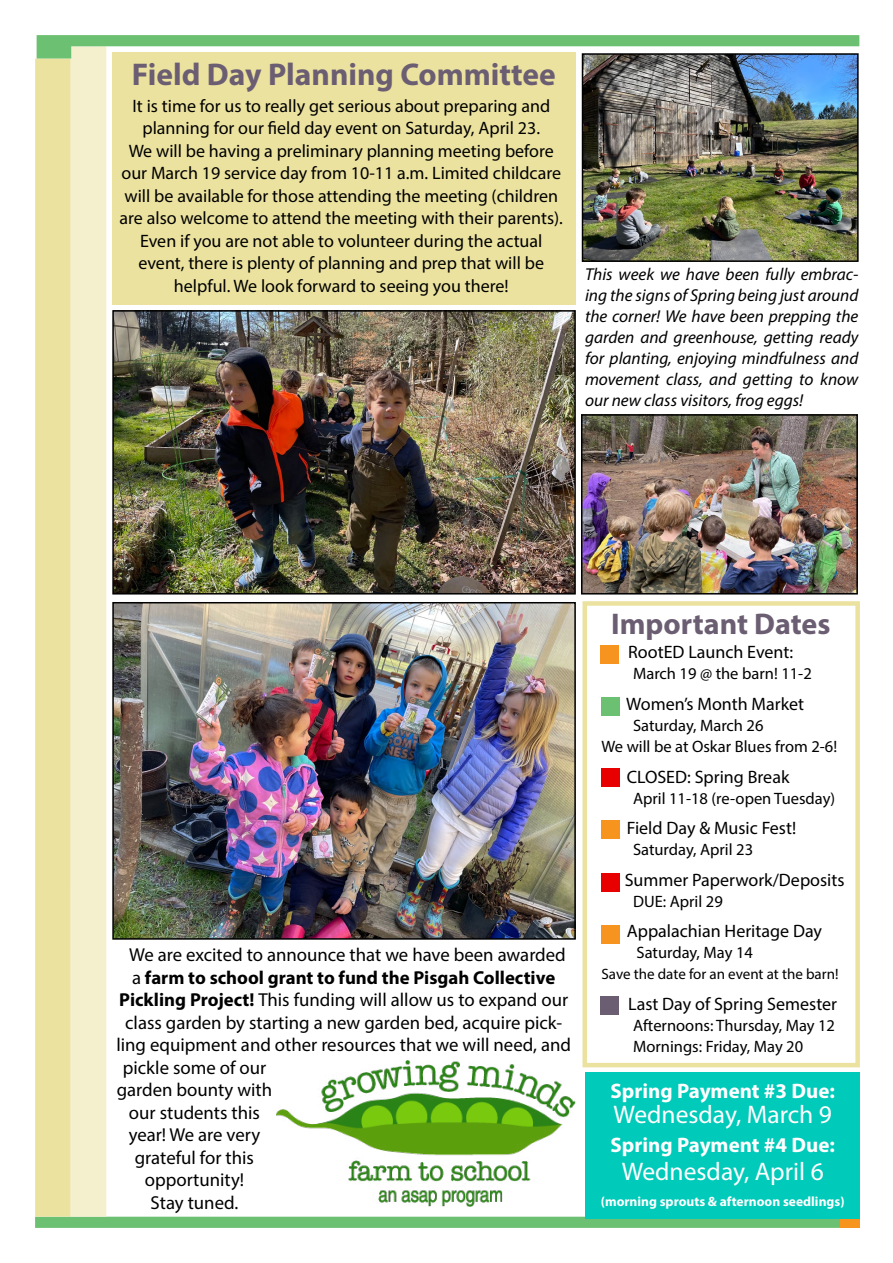
<style>
.page{position:relative;width:893px;height:1263px;background:#fff}
.page>*{position:absolute;margin:0;border:0;box-sizing:border-box;transform-origin:0 0}
.t1{font:700 31.5px "Myriad Pro";color:#6b5e72}
.t2{font:700 30px "Myriad Pro";color:#6b5e72}
.t3{font:25.5px "Myriad Pro";color:#fff}
.t4{font:700 21px "Myriad Pro";color:#fff}
.t5{font:18.75px "Myriad Pro";color:#000}
.t6{font:700 18.75px "Myriad Pro";color:#000}
.t7{font:18px/22.5px "Myriad Pro";color:#000;text-align:center}
.t8{font:italic 17.25px/21px "Myriad Pro";color:#000;text-align:justify}
.t9{font:16.5px/21px "Myriad Pro";color:#000}
.t10{font:15px "Myriad Pro";color:#000}
.t11{font:700 13.5px "Myriad Pro";color:#fff}
.s1{font-weight:400}
.s2{font-weight:700}
</style>
<div class="page">
<svg style="left:35px;top:1204px;width:806px;height:24px"></svg>
<div style="left:35px;top:58px;width:36px;height:1158px;background:#ebe29f"></div>
<div style="left:71px;top:46px;width:35px;height:1170px;background:#f4efcd"></div>
<svg style="left:37px;top:35px;width:822px;height:24px"></svg>
<div style="left:841px;top:1214px;width:19px;height:14px;background:#f7941e"></div>
<div style="left:585px;top:1072px;width:275px;height:146px;background:#00cab9"></div>
<img style="left:277px;top:1061px;width:298px;height:145px">
<div style="left:112px;top:53px;width:464px;height:252px;background:#ebe29f"></div>
<div style="left:582px;top:601px;width:278px;height:466px;border:4px solid #ebe29f"></div>
<div style="left:601px;top:697px;width:18px;height:19px;background:#6cc071"></div>
<div style="left:601px;top:821px;width:18px;height:18px;background:#f7941e"></div>
<div style="left:601px;top:768px;width:19px;height:19px;background:#e80000"></div>
<div style="left:600px;top:996px;width:19px;height:19px;background:#6b5e72"></div>
<div style="left:600px;top:645px;width:19px;height:19px;background:#f79420"></div>
<div style="left:601px;top:873px;width:18px;height:18px;background:#e80000"></div>
<img style="left:115px;top:605px;width:458px;height:332px">
<div style="left:112px;top:602px;width:464px;height:338px;border:2px solid #000"></div>
<img style="left:585px;top:56px;width:271px;height:203px">
<div style="left:582px;top:53px;width:277px;height:209px;border:2px solid #000"></div>
<img style="left:115px;top:313px;width:458px;height:278px">
<div style="left:112px;top:310px;width:464px;height:284px;border:2px solid #000"></div>
<div style="left:601px;top:925px;width:19px;height:19px;background:#f79420"></div>
<img style="left:584px;top:417px;width:271px;height:174px">
<div style="left:581px;top:414px;width:277px;height:180px;border:2px solid #000"></div>
<h1 class="t1" style="left:132px;top:54px;width:425px">Field Day Planning Committee</h1>
<p class="t7" style="left:120px;top:94px;width:445px">It is time for us to really get serious about preparing and planning for our field day event on Saturday, April 23.<br>We will be having a preliminary planning meeting before our March 19 service day from 10-11 a.m. Limited childcare will be available for those attending the meeting (children are also welcome to attend the meeting with their parents).<br>Even if you are not able to volunteer during the actual event, there is plenty of planning and prep that will be helpful. We look forward to seeing you there!</p>
<p class="t8" style="left:585px;top:263px;width:275px">This week we have been fully embrac&shy;ing the signs of Spring being just around the corner! We have been prepping the garden and greenhouse, getting ready for planting, enjoying mindfulness and movement class, and getting to know our new class visitors, frog eggs!</p>
<p class="t5" style="left:129px;top:943px;width:438px">We are excited to announce that we have been awarded</p>
<p class="t6" style="left:132px;top:965px;width:425px"><span class="s1">a</span> farm to school grant to fund the Pisgah Collective</p>
<p class="t5" style="left:119px;top:988px;width:450px"><span class="s2">Pickling Project!</span> This funding will allow us to expand our</p>
<p class="t5" style="left:125px;top:1011px;width:438px">class garden by starting a new garden bed, acquire pick-</p>
<p class="t5" style="left:116px;top:1033px;width:456px">ling equipment and other resources that we will need, and</p>
<p class="t5" style="left:123px;top:1056px;width:145px">pickle some of our</p>
<p class="t5" style="left:117px;top:1078px;width:157px">garden bounty with</p>
<p class="t5" style="left:129px;top:1101px;width:133px">our students this</p>
<p class="t5" style="left:129px;top:1123px;width:133px">year! We are very</p>
<p class="t5" style="left:135px;top:1146px;width:121px">grateful for this</p>
<p class="t5" style="left:145px;top:1168px;width:101px">opportunity!</p>
<p class="t5" style="left:151px;top:1191px;width:89px">Stay tuned.</p>
<h2 class="t2" style="left:611px;top:604px;width:221px">Important Dates</h2>
<p class="t7" style="left:628px;top:641px;width:166px">RootED Launch Event:</p>
<p class="t9" style="left:633px;top:663px;width:180px">March 19 @ the barn! 11-2</p>
<p class="t7" style="left:626px;top:692px;width:180px">Women’s Month Market</p>
<p class="t9" style="left:601px;top:715px;width:237px;text-indent:31px">Saturday, March 26<br>We will be at Oskar Blues from 2-6!</p>
<p class="t7" style="left:627px;top:765px;width:164px">CLOSED: Spring Break</p>
<p class="t9" style="left:633px;top:787px;width:204px">April 11-18 (re-open Tuesday)</p>
<p class="t7" style="left:627px;top:816px;width:171px">Field Day &amp; Music Fest!</p>
<p class="t9" style="left:633px;top:839px;width:122px">Saturday, April 23</p>
<p class="t7" style="left:625px;top:868px;width:221px">Summer Paperwork/Deposits</p>
<p class="t9" style="left:633px;top:890px;width:91px">DUE: April 29</p>
<p class="t7" style="left:627px;top:920px;width:197px">Appalachian Heritage Day</p>
<p class="t9" style="left:636px;top:942px;width:118px">Saturday, May 14</p>
<p class="t10" style="left:601px;top:965px;width:239px">Save the date for an event at the barn!</p>
<p class="t7" style="left:628px;top:992px;width:210px">Last Day of Spring Semester</p>
<p class="t9" style="left:633px;top:1015px;width:204px">Afternoons: Thursday, May 12<br>Mornings: Friday, May 20</p>
<p class="t4" style="left:610px;top:1077px;width:226px">Spring Payment #3 Due:</p>
<h3 class="t3" style="left:614px;top:1099px;width:220px">Wednesday, March 9</h3>
<p class="t4" style="left:610px;top:1131px;width:226px">Spring Payment #4 Due:</p>
<h3 class="t3" style="left:622px;top:1156px;width:204px">Wednesday, April 6</h3>
<p class="t11" style="left:601px;top:1192px;width:245px">(morning sprouts &amp; afternoon seedlings)</p>
</div>
